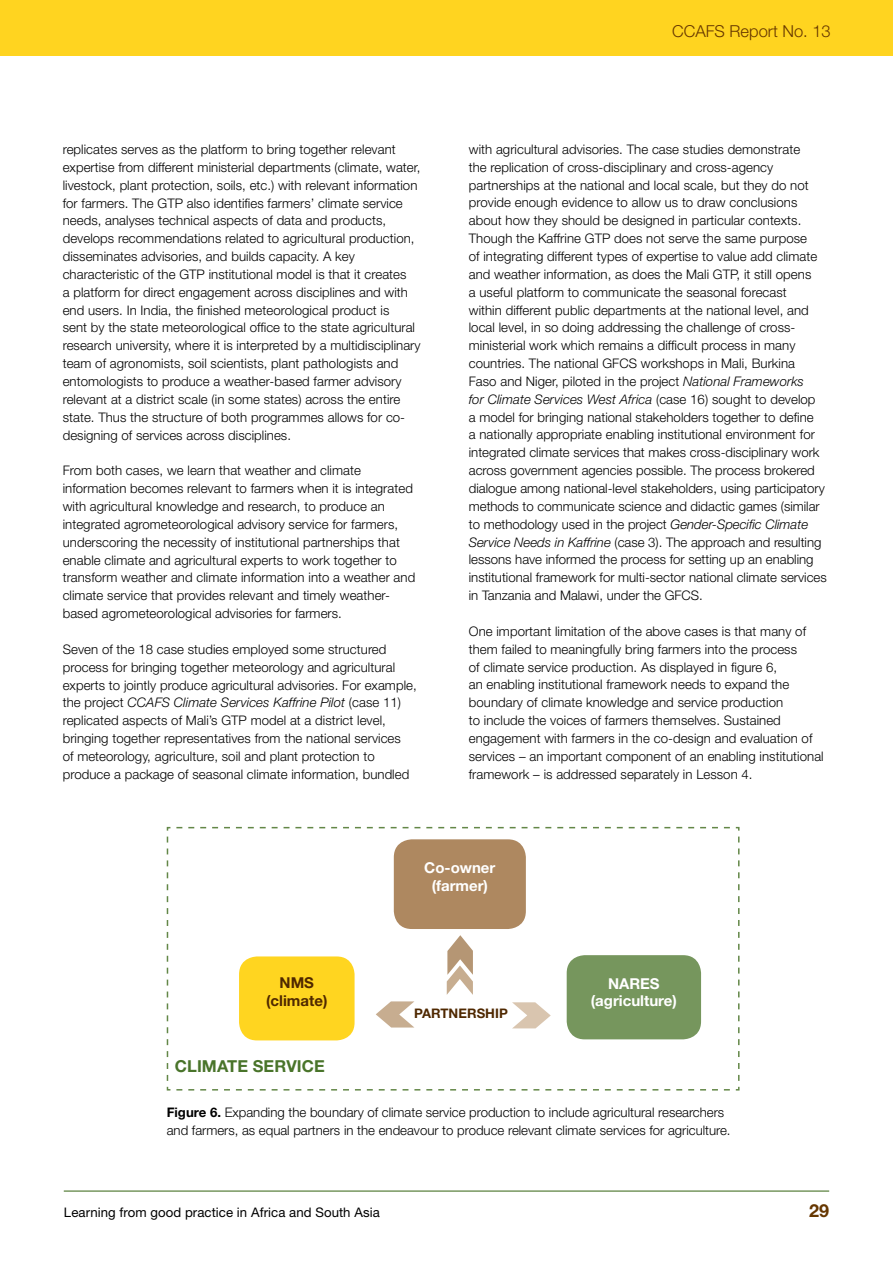
<style>
.page{position:relative;width:893px;height:1263px;background:#fff}
.page>*{position:absolute;margin:0;border:0;box-sizing:border-box;transform-origin:0 0}
.t1{font:700 18px "Helvetica Neue LT Std";color:#663700}
.t2{font:300 16.5px "Helvetica Neue LT Std";color:#663700}
.t3{font:700 16.5px "Helvetica Neue LT Std";letter-spacing:.005em;color:#49742a}
.t4{font:700 15px/17.9px "Helvetica Neue LT Std";color:#fff;text-align:center}
.t5{font:700 15px/17.9px "Helvetica Neue LT Std";color:#4f2800;text-align:center}
.t6{font:300 13.2px/17.9px "Helvetica Neue LT Std";letter-spacing:.005em;color:#000}
.t7{font:13.2px "Helvetica Neue LT Std";letter-spacing:.005em;color:#000}
.t8{font:700 13.2px "Helvetica Neue LT Std";letter-spacing:.005em;color:#4f2800}
.s1{font-style:italic}
.s2{font-weight:700}
</style>
<div class="page">
<div style="left:0;top:0;width:893px;height:55px;background:#ffd420"></div>
<hr style="left:64px;top:1190px;width:765px;height:1px;background:#49742a">
<svg style="left:166px;top:826px;width:574px;height:265px"></svg>
<svg style="left:512px;top:1002px;width:39px;height:26px"></svg>
<svg style="left:376px;top:1001px;width:38px;height:26px"></svg>
<svg style="left:447px;top:935px;width:26px;height:60px"></svg>
<div style="left:394px;top:839px;width:132px;height:90px;background:#ae8860;border-radius:18px"></div>
<div style="left:567px;top:955px;width:134px;height:84px;background:#76965d;border-radius:18px"></div>
<div style="left:239px;top:956px;width:116px;height:84px;background:#ffd520;border-radius:18px"></div>
<p class="t6" style="left:63px;top:140px;width:359px">replicates serves as the platform to bring together relevant expertise from different ministerial departments (climate, water, livestock, plant protection, soils, etc.) with relevant information for farmers. The GTP also identifies farmers’ climate service needs, analyses technical aspects of data and products, develops recommendations related to agricultural production, disseminates advisories, and builds capacity. A key characteristic of the GTP institutional model is that it creates<br>a platform for direct engagement across disciplines and with end users. In India, the finished meteorological product is<br>sent by the state meteorological office to the state agricultural research university, where it is interpreted by a multidisciplinary team of agronomists, soil scientists, plant pathologists and entomologists to produce a weather-based farmer advisory relevant at a district scale (in some states) across the entire state. Thus the structure of both programmes allows for co&shy;designing of services across disciplines.</p>
<p class="t6" style="left:63px;top:461px;width:354px">From both cases, we learn that weather and climate information becomes relevant to farmers when it is integrated with agricultural knowledge and research, to produce an integrated agrometeorological advisory service for farmers, underscoring the necessity of institutional partnerships that enable climate and agricultural experts to work together to transform weather and climate information into a weather and climate service that provides relevant and timely weather&shy;based agrometeorological advisories for farmers.</p>
<p class="t6" style="left:63px;top:640px;width:356px">Seven of the 18 case studies employed some structured process for bringing together meteorology and agricultural experts to jointly produce agricultural advisories. For example, the project <span class="s1">CCAFS Climate Services Kaffrine Pilot</span> (case 11) replicated aspects of Mali’s GTP model at a district level, bringing together representatives from the national services<br>of meteorology, agriculture, soil and plant protection to produce a package of seasonal climate information, bundled</p>
<p class="t2" style="left:672px;top:21px;width:160px">CCAFS Report No. 13</p>
<p class="t6" style="left:469px;top:140px;width:359px">with agricultural advisories. The case studies demonstrate<br>the replication of cross-disciplinary and cross-agency partnerships at the national and local scale, but they do not provide enough evidence to allow us to draw conclusions about how they should be designed in particular contexts.<br>Though the Kaffrine GTP does not serve the same purpose<br>of integrating different types of expertise to value add climate and weather information, as does the Mali GTP, it still opens<br>a useful platform to communicate the seasonal forecast<br>within different public departments at the national level, and local level, in so doing addressing the challenge of cross&shy;ministerial work which remains a difficult process in many countries. The national GFCS workshops in Mali, Burkina<br>Faso and Niger, piloted in the project <span class="s1">National Frameworks<br>for Climate Services West Africa</span> (case 16) sought to develop<br>a model for bringing national stakeholders together to define<br>a nationally appropriate enabling institutional environment for integrated climate services that makes cross-disciplinary work across government agencies possible. The process brokered dialogue among national-level stakeholders, using participatory methods to communicate science and didactic games (similar to methodology used in the project <span class="s1">Gender-Specific Climate Service Needs in Kaffrine</span> (case 3). The approach and resulting lessons have informed the process for setting up an enabling institutional framework for multi-sector national climate services in Tanzania and Malawi, under the GFCS.</p>
<p class="t6" style="left:469px;top:622px;width:356px">One important limitation of the above cases is that many of them failed to meaningfully bring farmers into the process<br>of climate service production. As displayed in figure 6,<br>an enabling institutional framework needs to expand the boundary of climate knowledge and service production<br>to include the voices of farmers themselves. Sustained engagement with farmers in the co-design and evaluation of services – an important component of an enabling institutional framework – is addressed separately in Lesson 4.</p>
<p class="t5" style="left:266px;top:974px;width:63px">NMS (climate)</p>
<p class="t4" style="left:424px;top:858px;width:73px">Co-owner (farmer)</p>
<p class="t8" style="left:414px;top:1005px;width:95px">PARTNERSHIP</p>
<p class="t4" style="left:591px;top:974px;width:88px">NARES (agriculture)</p>
<p class="t3" style="left:175px;top:1055px;width:152px">CLIMATE SERVICE</p>
<p class="t6" style="left:167px;top:1103px;width:565px"><span class="s2">Figure 6.</span> Expanding the boundary of climate service production to include agricultural researchers and farmers, as equal partners in the endeavour to produce relevant climate services for agriculture.</p>
<p class="t7" style="left:64px;top:1204px;width:317px">Learning from good practice in Africa and South Asia</p>
<h1 class="t1" style="left:809px;top:1200px;width:22px">29</h1>
</div>
